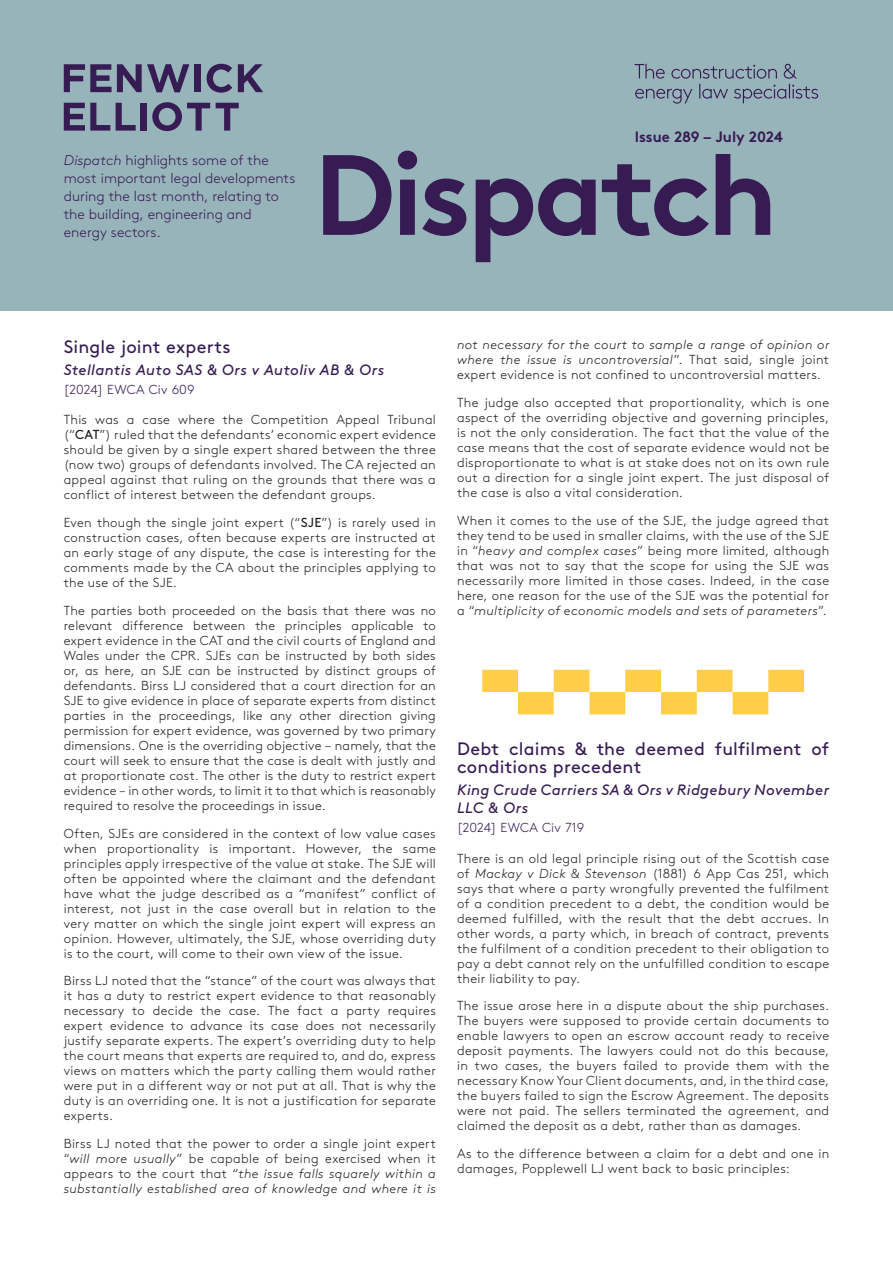
<style>
.page{position:relative;width:893px;height:1263px;background:#fff}
.page>*{position:absolute;margin:0;border:0;box-sizing:border-box;transform-origin:0 0}
.t1{font:18px/18px "Brown";letter-spacing:.015em;color:#361c53}
.t2{font:italic 15px/18px "Brown";letter-spacing:.03em;color:#361c53}
.t3{font:700 15px "Brown";letter-spacing:-.005em;color:#361c53}
.t4{font:300 14.25px/18px "Brown";letter-spacing:.005em;color:#361c53}
.t5{font:300 13.05px/15px "Brown";letter-spacing:.025em;color:#231f20;text-align:justify}
.t6{font:italic 300 13.05px/15px "Brown";letter-spacing:.025em;color:#231f20;text-align:justify}
.t7{font:300 13.05px "Brown";letter-spacing:.01em;color:#361c53}
.s1{font-style:italic}
.s2{font-weight:400}
.s3{font-style:normal}
</style>
<div class="page">
<div style="left:0;top:0;width:893px;height:310px;background:#98b4bb"></div>
<svg style="left:64px;top:64px;width:125px;height:28px"></svg>
<div style="left:195px;top:64px;width:6px;height:28px;background:#361c53"></div>
<svg style="left:207px;top:64px;width:25px;height:29px"></svg>
<svg style="left:238px;top:64px;width:25px;height:28px"></svg>
<svg style="left:64px;top:103px;width:46px;height:28px"></svg>
<svg style="left:116px;top:103px;width:20px;height:28px"></svg>
<div style="left:141px;top:103px;width:6px;height:28px;background:#361c53"></div>
<svg style="left:152px;top:102px;width:58px;height:29px"></svg>
<svg style="left:216px;top:103px;width:23px;height:28px"></svg>
<svg style="left:635px;top:64px;width:183px;height:40px"></svg>
<svg style="left:482px;top:670px;width:322px;height:44px"></svg>
<svg style="left:323px;top:151px;width:447px;height:111px"></svg>
<p class="t4" style="left:64px;top:150px;width:233px"><span class="s1">Dispatch</span> highlights some of the most important legal developments during the last month, relating to the building, engineering and energy sectors.</p>
<p class="t3" style="left:635px;top:124px;width:150px">Issue 289 – July 2024</p>
<p class="t1" style="left:64px;top:336px;width:168px">Single joint experts</p>
<p class="t2" style="left:64px;top:360px;width:322px">Stellantis Auto SAS &amp; Ors v Autoliv AB &amp; Ors</p>
<p class="t7" style="left:64px;top:380px;width:132px">[2024] EWCA Civ 609</p>
<p class="t5" style="left:64px;top:411px;width:374px">This was a case where the Competition Appeal Tribunal (“<span class="s2">CAT</span>”) ruled that the defendants’ economic expert evidence should be given by a single expert shared between the three (now two) groups of defendants involved. The CA rejected an appeal against that ruling on the grounds that there was a conflict of interest between the defendant groups.</p>
<p class="t5" style="left:64px;top:514px;width:374px">Even though the single joint expert (“<span class="s2">SJE</span>”) is rarely used in construction cases, often because experts are instructed at an early stage of any dispute, the case is interesting for the comments made by the CA about the principles applying to the use of the SJE.</p>
<p class="t5" style="left:64px;top:602px;width:374px">The parties both proceeded on the basis that there was no relevant difference between the principles applicable to expert evidence in the CAT and the civil courts of England and Wales under the CPR. SJEs can be instructed by both sides or, as here, an SJE can be instructed by distinct groups of defendants. Birss LJ considered that a court direction for an SJE to give evidence in place of separate experts from distinct parties in the proceedings, like any other direction giving permission for expert evidence, was governed by two primary dimensions. One is the overriding objective – namely, that the court will seek to ensure that the case is dealt with justly and at proportionate cost. The other is the duty to restrict expert evidence – in other words, to limit it to that which is reasonably required to resolve the proceedings in issue.</p>
<p class="t5" style="left:64px;top:825px;width:374px">Often, SJEs are considered in the context of low value cases when proportionality is important. However, the same principles apply irrespective of the value at stake. The SJE will often be appointed where the claimant and the defendant have what the judge described as a “manifest” conflict of interest, not just in the case overall but in relation to the very matter on which the single joint expert will express an opinion. However, ultimately, the SJE, whose overriding duty is to the court, will come to their own view of the issue.</p>
<p class="t5" style="left:64px;top:972px;width:374px">Birss LJ noted that the “stance” of the court was always that it has a duty to restrict expert evidence to that reasonably necessary to decide the case. The fact a party requires expert evidence to advance its case does not necessarily justify separate experts. The expert’s overriding duty to help the court means that experts are required to, and do, express views on matters which the party calling them would rather were put in a different way or not put at all. That is why the duty is an overriding one. It is not a justification for separate experts.</p>
<p class="t5" style="left:64px;top:1135px;width:374px">Birss LJ noted that the power to order a single joint expert “<span class="s1">will more usually</span>” be capable of being exercised when it appears to the court that “<span class="s1">the issue falls squarely within a substantially established area of knowledge and where it is</span></p>
<p class="t6" style="left:457px;top:336px;width:374px">not necessary for the court to sample a range of opinion or where the issue is uncontroversial<span class="s3">”. That said, single joint expert evidence is not confined to uncontroversial matters.</span></p>
<p class="t5" style="left:457px;top:394px;width:374px">The judge also accepted that proportionality, which is one aspect of the overriding objective and governing principles, is not the only consideration. The fact that the value of the case means that the cost of separate evidence would not be disproportionate to what is at stake does not on its own rule out a direction for a single joint expert. The just disposal of the case is also a vital consideration.</p>
<p class="t5" style="left:457px;top:512px;width:374px">When it comes to the use of the SJE, the judge agreed that they tend to be used in smaller claims, with the use of the SJE in “<span class="s1">heavy and complex cases</span>” being more limited, although that was not to say that the scope for using the SJE was necessarily more limited in those cases. Indeed, in the case here, one reason for the use of the SJE was the potential for a “<span class="s1">multiplicity of economic models and sets of parameters</span>”.</p>
<p class="t1" style="left:457px;top:738px;width:374px">Debt claims &amp; the deemed fulfilment of conditions precedent</p>
<p class="t2" style="left:457px;top:780px;width:374px">King Crude Carriers SA &amp; Ors v Ridgebury November<br>LLC &amp; Ors</p>
<p class="t7" style="left:457px;top:818px;width:129px">[2024] EWCA Civ 719</p>
<p class="t5" style="left:457px;top:849px;width:374px">There is an old legal principle rising out of the Scottish case of <span class="s1">Mackay v Dick &amp; Stevenson</span> (1881) 6 App Cas 251, which says that where a party wrongfully prevented the fulfilment of a condition precedent to a debt, the condition would be deemed fulfilled, with the result that the debt accrues. In other words, a party which, in breach of contract, prevents the fulfilment of a condition precedent to their obligation to pay a debt cannot rely on the unfulfilled condition to escape their liability to pay.</p>
<p class="t5" style="left:457px;top:997px;width:374px">The issue arose here in a dispute about the ship purchases.<br>The buyers were supposed to provide certain documents to enable lawyers to open an escrow account ready to receive deposit payments. The lawyers could not do this because, in two cases, the buyers failed to provide them with the necessary Know Your Client documents, and, in the third case, the buyers failed to sign the Escrow Agreement. The deposits were not paid. The sellers terminated the agreement, and claimed the deposit as a debt, rather than as damages.</p>
<p class="t5" style="left:457px;top:1145px;width:374px">As to the difference between a claim for a debt and one in damages, Popplewell LJ went back to basic principles:</p>
</div>
